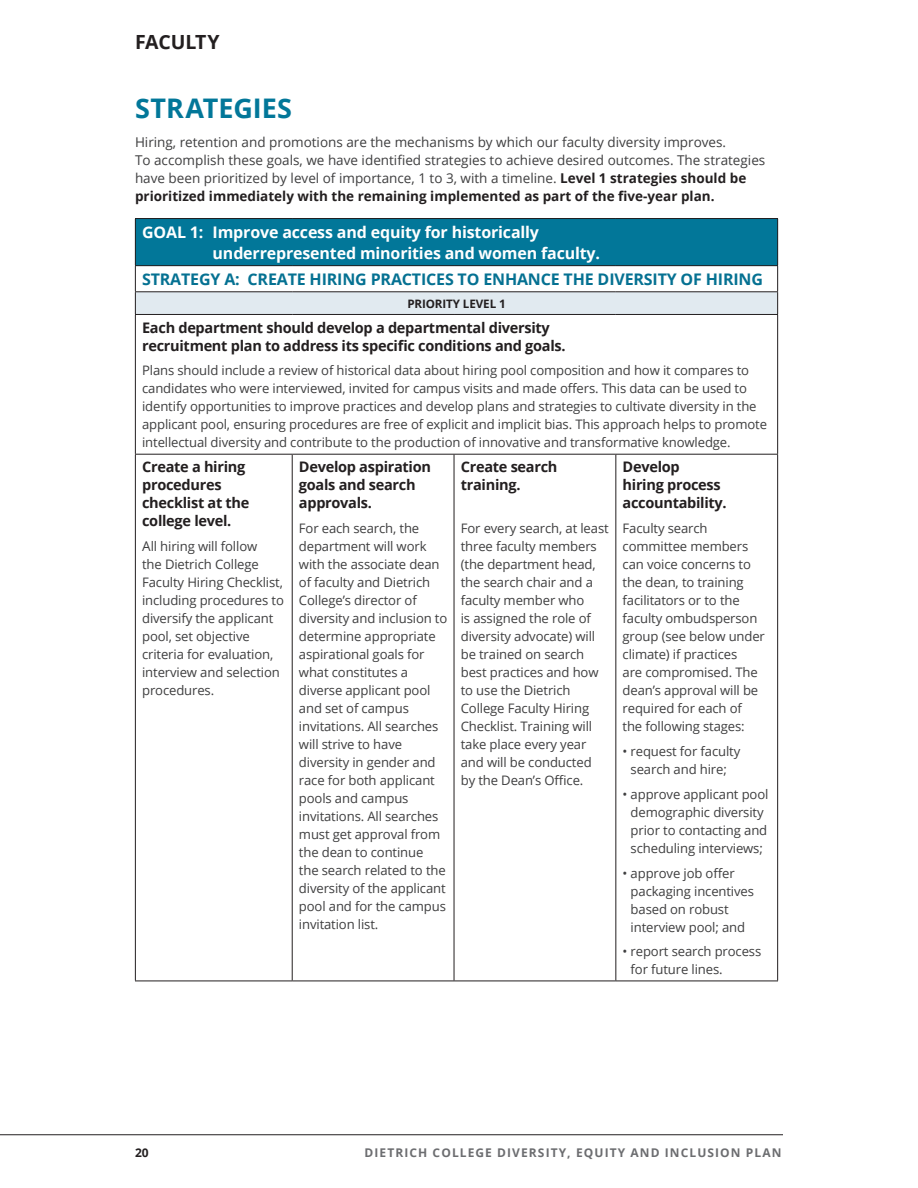
<style>
.page{position:relative;width:918px;height:1188px;background:#fff}
.page>*{position:absolute;margin:0;border:0;box-sizing:border-box;transform-origin:0 0}
.t1{font:700 27px "Open Sans";color:#027799}
.t2{font:700 19.5px "Open Sans";letter-spacing:-.01em;color:#231f20}
.t3{font:700 16.05px/21px "Open Sans";letter-spacing:-.01em;color:#fff}
.t4{font:700 16.05px "Open Sans";letter-spacing:-.01em;color:#057192}
.t5{font:700 14.55px/18px "Open Sans";letter-spacing:-.02em;color:#231f20}
.t6{font:13.5px/18px "Open Sans";color:#3e3e3f}
.t7{font:13.05px/18px "Open Sans";letter-spacing:-.01em;color:#3e3e3f}
.t8{font:700 12px "Open Sans";letter-spacing:.09em;color:#6c6d70}
.t9{font:700 12px "Open Sans";color:#231f20}
.t10{font:700 11.7px "Open Sans";letter-spacing:-.01em;color:#231f20}
.s1{font-weight:700;color:#231f20}
.s2{font-size:13.5px}
</style>
<div class="page">
<hr style="left:0;top:1134px;width:783px;height:1px;background:#231f20">
<div style="left:135px;top:219px;width:643px;height:47px;background:#027799"></div>
<div style="left:135px;top:292px;width:643px;height:22px;background:#e1eaf0"></div>
<svg style="left:136px;top:455px;width:641px;height:526px"></svg>
<hr style="left:135px;top:218px;width:157px;height:1px;background:#231f20">
<hr style="left:135px;top:219px;width:1px;height:46px;background:#231f20">
<hr style="left:292px;top:218px;width:162px;height:1px;background:#231f20">
<hr style="left:454px;top:218px;width:162px;height:1px;background:#231f20">
<hr style="left:616px;top:218px;width:162px;height:1px;background:#231f20">
<hr style="left:777px;top:219px;width:1px;height:46px;background:#231f20">
<hr style="left:135px;top:265px;width:157px;height:1px;background:#231f20">
<hr style="left:292px;top:265px;width:162px;height:1px;background:#231f20">
<hr style="left:454px;top:265px;width:162px;height:1px;background:#231f20">
<hr style="left:616px;top:265px;width:162px;height:1px;background:#231f20">
<hr style="left:135px;top:291px;width:157px;height:1px;background:#231f20">
<svg style="left:135px;top:266px;width:1px;height:48px"></svg>
<hr style="left:292px;top:291px;width:162px;height:1px;background:#231f20">
<hr style="left:454px;top:291px;width:162px;height:1px;background:#231f20">
<hr style="left:616px;top:291px;width:162px;height:1px;background:#231f20">
<svg style="left:777px;top:266px;width:1px;height:48px"></svg>
<hr style="left:135px;top:314px;width:157px;height:1px;background:#231f20">
<hr style="left:135px;top:315px;width:1px;height:139px;background:#231f20">
<hr style="left:292px;top:314px;width:162px;height:1px;background:#231f20">
<hr style="left:454px;top:314px;width:162px;height:1px;background:#231f20">
<hr style="left:616px;top:314px;width:162px;height:1px;background:#231f20">
<hr style="left:777px;top:315px;width:1px;height:139px;background:#231f20">
<hr style="left:135px;top:454px;width:157px;height:1px;background:#231f20">
<hr style="left:135px;top:455px;width:1px;height:526px;background:#231f20">
<hr style="left:292px;top:454px;width:162px;height:1px;background:#231f20">
<hr style="left:292px;top:455px;width:1px;height:526px;background:#231f20">
<hr style="left:454px;top:454px;width:162px;height:1px;background:#231f20">
<hr style="left:454px;top:455px;width:1px;height:526px;background:#231f20">
<hr style="left:616px;top:454px;width:162px;height:1px;background:#231f20">
<hr style="left:615px;top:455px;width:1px;height:526px;background:#231f20">
<hr style="left:777px;top:455px;width:1px;height:526px;background:#231f20">
<hr style="left:135px;top:981px;width:157px;height:1px;background:#231f20">
<hr style="left:292px;top:981px;width:162px;height:1px;background:#231f20">
<hr style="left:454px;top:981px;width:162px;height:1px;background:#231f20">
<hr style="left:616px;top:981px;width:162px;height:1px;background:#231f20">
<h2 class="t2" style="left:135px;top:28px;width:86px">FACULTY</h2>
<h1 class="t1" style="left:135px;top:89px;width:158px">STRATEGIES</h1>
<p class="t6" style="left:135px;top:133px;width:632px">Hiring, retention and promotions are the mechanisms by which our faculty diversity improves.<br>To accomplish these goals, we have identified strategies to achieve desired outcomes. The strategies have been prioritized by level of importance, 1 to 3, with a timeline. <span class="s1">Level 1 strategies should be prioritized immediately with the remaining implemented as part of the five-year plan.</span></p>
<p class="t3" style="left:213px;top:221px;width:389px;text-indent:-71px">GOAL 1: Improve access and equity for historically underrepresented minorities and women faculty.</p>
<p class="t4" style="left:142px;top:268px;width:622px">STRATEGY A: CREATE HIRING PRACTICES TO ENHANCE THE DIVERSITY OF HIRING</p>
<p class="t10" style="left:407px;top:295px;width:100px">PRIORITY LEVEL 1</p>
<p class="t5" style="left:142px;top:318px;width:425px">Each department should develop a departmental diversity recruitment plan to address its specific conditions and goals.</p>
<p class="t7" style="left:142px;top:361px;width:626px">Plans should include a review of historical data about hiring pool composition and how it compares to candidates who were interviewed, invited for campus visits and made offers. This data can be used to identify opportunities to improve practices and develop plans and strategies to cultivate diversity in the applicant pool, ensuring procedures are free of explicit and implicit bias. This approach helps to promote intellectual diversity and contribute to the production of innovative and transformative knowledge.</p>
<p class="t5" style="left:142px;top:458px;width:109px">Create a hiring procedures checklist at the college level.</p>
<p class="t7" style="left:142px;top:537px;width:143px"><span class="s2">A</span>ll hiring will follow<br>the Dietrich College<br>Faculty Hiring Checklist, including procedures to diversify the applicant pool, set objective criteria for evaluation, interview and selection procedures.</p>
<p class="t5" style="left:299px;top:458px;width:134px">Develop aspiration goals and search approvals.</p>
<p class="t7" style="left:299px;top:519px;width:150px">For each search, the department will work with the associate dean of faculty and Dietrich<br>College’s director of diversity and inclusion to determine appropriate aspirational goals for what constitutes a diverse applicant pool and set of campus invitations. All searches will strive to have diversity in gender and race for both applicant pools and campus invitations. All searches must get approval from the dean to continue<br>the search related to the diversity of the applicant pool and for the campus invitation list.</p>
<p class="t5" style="left:461px;top:458px;width:98px">Create search training.</p>
<p class="t7" style="left:461px;top:519px;width:149px">For every search, at least three faculty members (the department head, the search chair and a faculty member who<br>is assigned the role of diversity advocate) will be trained on search best practices and how to use the Dietrich<br>College Faculty Hiring<br>Checklist. Training will take place every year and will be conducted by the Dean’s Office.</p>
<p class="t5" style="left:623px;top:458px;width:106px">Develop<br>hiring process accountability.</p>
<p class="t7" style="left:623px;top:519px;width:144px">Faculty search committee members can voice concerns to the dean, to training facilitators or to the faculty ombudsperson group (see below under climate) if practices<br>are compromised. The dean’s approval will be required for each of the following stages:</p>
<p class="t7" style="left:623px;top:742px;width:119px;text-align:center">• request for faculty search and hire;</p>
<p class="t7" style="left:623px;top:785px;width:147px;text-align:center">• approve applicant pool demographic diversity prior to contacting and scheduling interviews;</p>
<p class="t7" style="left:631px;top:863px;width:125px;text-indent:-8px">• approve job offer packaging incentives based on robust interview pool; and</p>
<p class="t7" style="left:631px;top:942px;width:132px;text-indent:-8px">• report search process for future lines.</p>
<p class="t9" style="left:135px;top:1144px;width:15px">20</p>
<p class="t8" style="left:365px;top:1144px;width:418px">DIETRICH COLLEGE DIVERSITY, EQUITY AND INCLUSION PLAN</p>
</div>
